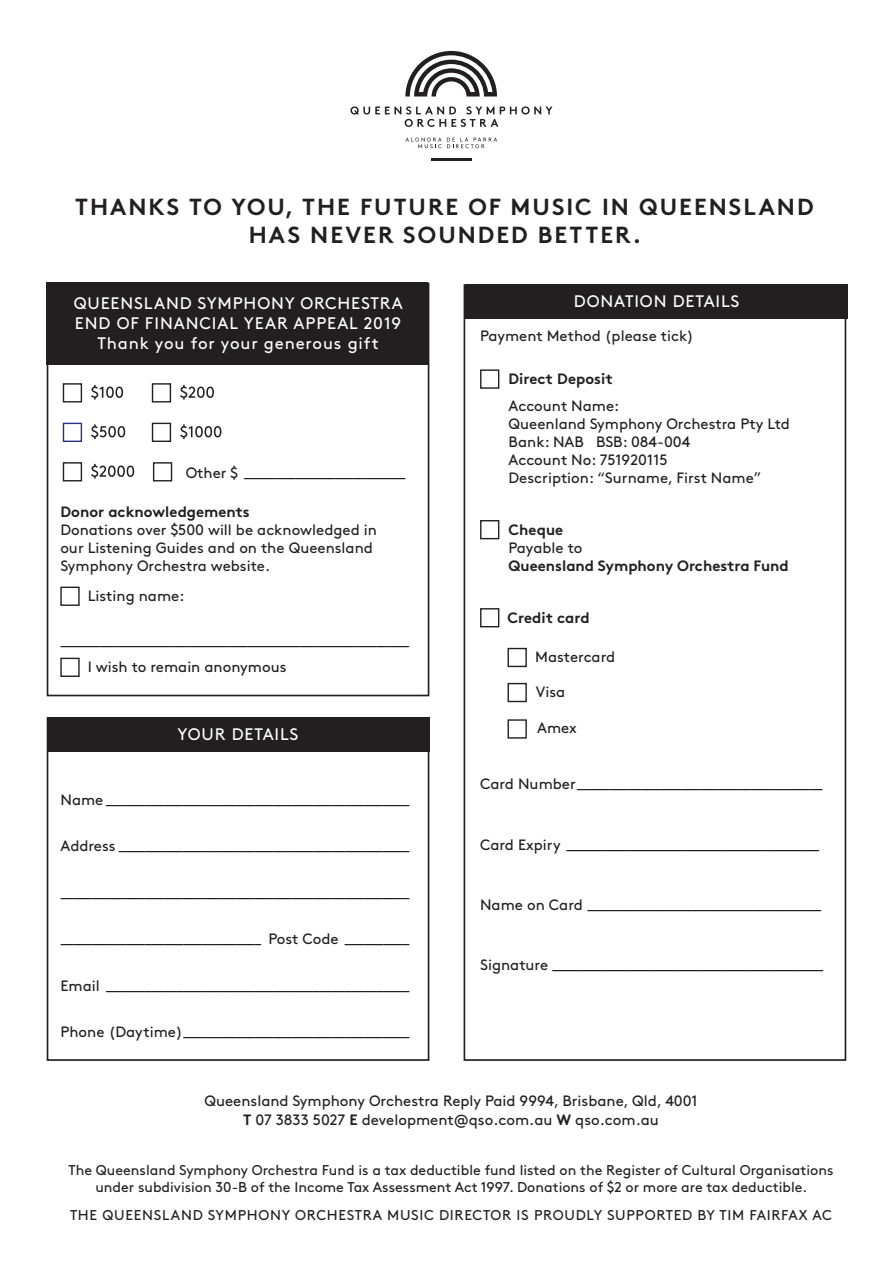
<style>
.page{position:relative;width:893px;height:1263px;background:#fff}
.page>*{position:absolute;margin:0;border:0;box-sizing:border-box;transform-origin:0 0}
.t1{font:700 23.25px/27.9px "Brown";letter-spacing:.085em;color:#231f20;text-align:center}
.t2{font:16.65px "Brown";letter-spacing:.05em;color:#fff}
.t3{font:15px/18px "Brown";color:#231f20}
.t4{font:700 15px/18px "Brown";color:#231f20}
.t5{font:14.25px/17.1px "Brown";color:#231f20;text-align:center}
.t6{font:14.25px "Brown";letter-spacing:.05em;color:#231f20}
.s1{font-weight:400}
.s2{font-weight:700}
</style>
<div class="page">
<div style="left:47px;top:283px;width:382px;height:413px;border:2px solid #231f20"></div>
<div style="left:480px;top:369px;width:19px;height:20px;border:1px solid #231f20"></div>
<div style="left:480px;top:520px;width:19px;height:19px;border:1px solid #231f20"></div>
<div style="left:480px;top:608px;width:19px;height:19px;border:1px solid #231f20"></div>
<div style="left:465px;top:284px;width:383px;height:34px;background:#231f20"></div>
<svg style="left:405px;top:51px;width:92px;height:45px"></svg>
<svg style="left:350px;top:106px;width:202px;height:21px"></svg>
<svg style="left:405px;top:138px;width:92px;height:10px"></svg>
<hr style="left:431px;top:158px;width:40px;height:3px;background:#231f20">
<div style="left:47px;top:717px;width:382px;height:34px;background:#231f20"></div>
<div style="left:47px;top:717px;width:382px;height:344px;border:2px solid #231f20"></div>
<div style="left:63px;top:383px;width:19px;height:19px;border:1px solid #231f20"></div>
<svg style="left:91px;top:385px;width:32px;height:15px"></svg>
<div style="left:152px;top:383px;width:19px;height:19px;border:1px solid #231f20"></div>
<svg style="left:180px;top:385px;width:34px;height:15px"></svg>
<div style="left:63px;top:423px;width:19px;height:19px;border:1px solid #29338e"></div>
<svg style="left:91px;top:424px;width:34px;height:15px"></svg>
<div style="left:152px;top:423px;width:19px;height:19px;border:1px solid #231f20"></div>
<svg style="left:180px;top:424px;width:41px;height:15px"></svg>
<div style="left:63px;top:462px;width:19px;height:19px;border:1px solid #231f20"></div>
<svg style="left:91px;top:464px;width:43px;height:15px"></svg>
<div style="left:153px;top:462px;width:19px;height:19px;border:1px solid #231f20"></div>
<div style="left:60px;top:587px;width:20px;height:19px;border:1px solid #231f20"></div>
<div style="left:60px;top:658px;width:20px;height:19px;border:1px solid #231f20"></div>
<div style="left:47px;top:283px;width:381px;height:82px;background:#231f20"></div>
<div style="left:507px;top:683px;width:20px;height:19px;border:1px solid #231f20"></div>
<div style="left:507px;top:648px;width:20px;height:19px;border:1px solid #231f20"></div>
<div style="left:507px;top:719px;width:20px;height:20px;border:1px solid #231f20"></div>
<p class="t1" style="left:75px;top:191px;width:740px">THANKS TO YOU, THE FUTURE OF MUSIC IN QUEENSLAND<br>HAS NEVER SOUNDED BETTER.</p>
<p class="t2" style="left:74px;top:290px;width:330px">QUEENSLAND SYMPHONY ORCHESTRA</p>
<p class="t2" style="left:75px;top:310px;width:328px">END OF FINANCIAL YEAR APPEAL 2019</p>
<p class="t2" style="left:97px;top:330px;width:283px">Thank you for your generous gift</p>
<p class="t3" style="left:186px;top:463px;width:222px">Other $ _________________________</p>
<p class="t4" style="left:60px;top:501px;width:191px">Donor acknowledgements</p>
<p class="t3" style="left:60px;top:519px;width:318px">Donations over $500 will be acknowledged in our Listening Guides and on the Queensland<br>Symphony Orchestra website.</p>
<p class="t3" style="left:88px;top:586px;width:98px">Listing name:</p>
<p class="t3" style="left:60px;top:630px;width:351px">______________________________________________________</p>
<p class="t3" style="left:88px;top:657px;width:200px">I wish to remain anonymous</p>
<p class="t2" style="left:178px;top:721px;width:122px">YOUR DETAILS</p>
<p class="t3" style="left:61px;top:789px;width:351px">Name _______________________________________________</p>
<p class="t3" style="left:61px;top:836px;width:351px">Address _____________________________________________</p>
<p class="t3" style="left:61px;top:882px;width:351px">______________________________________________________</p>
<p class="t3" style="left:61px;top:929px;width:351px">_______________________________ Post Code __________</p>
<p class="t3" style="left:61px;top:975px;width:351px">Email _______________________________________________</p>
<p class="t3" style="left:61px;top:1022px;width:351px">Phone (Daytime)___________________________________</p>
<p class="t2" style="left:574px;top:289px;width:167px">DONATION DETAILS</p>
<p class="t3" style="left:480px;top:325px;width:215px">Payment Method (please tick)</p>
<p class="t4" style="left:509px;top:368px;width:106px">Direct Deposit</p>
<p class="t3" style="left:509px;top:395px;width:283px">Account Name:<br>Queenland Symphony Orchestra Pty Ltd<br>Bank: NAB BSB: 084-004<br>Account No: 751920115<br>Description: “Surname, First Name”</p>
<p class="t4" style="left:509px;top:519px;width:282px">Cheque<br><span class="s1">Payable to<br></span>Queensland Symphony Orchestra Fund</p>
<p class="t4" style="left:507px;top:607px;width:84px">Credit card</p>
<p class="t3" style="left:535px;top:646px;width:82px">Mastercard</p>
<p class="t3" style="left:536px;top:681px;width:31px">Visa</p>
<p class="t3" style="left:537px;top:718px;width:41px">Amex</p>
<p class="t3" style="left:480px;top:774px;width:344px">Card Number______________________________________</p>
<p class="t3" style="left:480px;top:834px;width:341px">Card Expiry _________________________________________</p>
<p class="t3" style="left:480px;top:894px;width:343px">Name on Card _____________________________________</p>
<p class="t3" style="left:480px;top:955px;width:345px">Signature _____________________________________________</p>
<p class="t3" style="left:204px;top:1090px;width:495px">Queensland Symphony Orchestra Reply Paid 9994, Brisbane, Qld, 4001</p>
<p class="t3" style="left:243px;top:1110px;width:417px"><span class="s2">T</span> 07 3833 5027 <span class="s2">E</span> development@qso.com.au <span class="s2">W</span> qso.com.au</p>
<p class="t5" style="left:68px;top:1160px;width:767px">The Queensland Symphony Orchestra Fund is a tax deductible fund listed on the Register of Cultural Organisations under subdivision 30-B of the Income Tax Assessment Act 1997. Donations of $2 or more are tax deductible.</p>
<p class="t6" style="left:70px;top:1204px;width:763px">THE QUEENSLAND SYMPHONY ORCHESTRA MUSIC DIRECTOR IS PROUDLY SUPPORTED BY TIM FAIRFAX AC</p>
</div>
